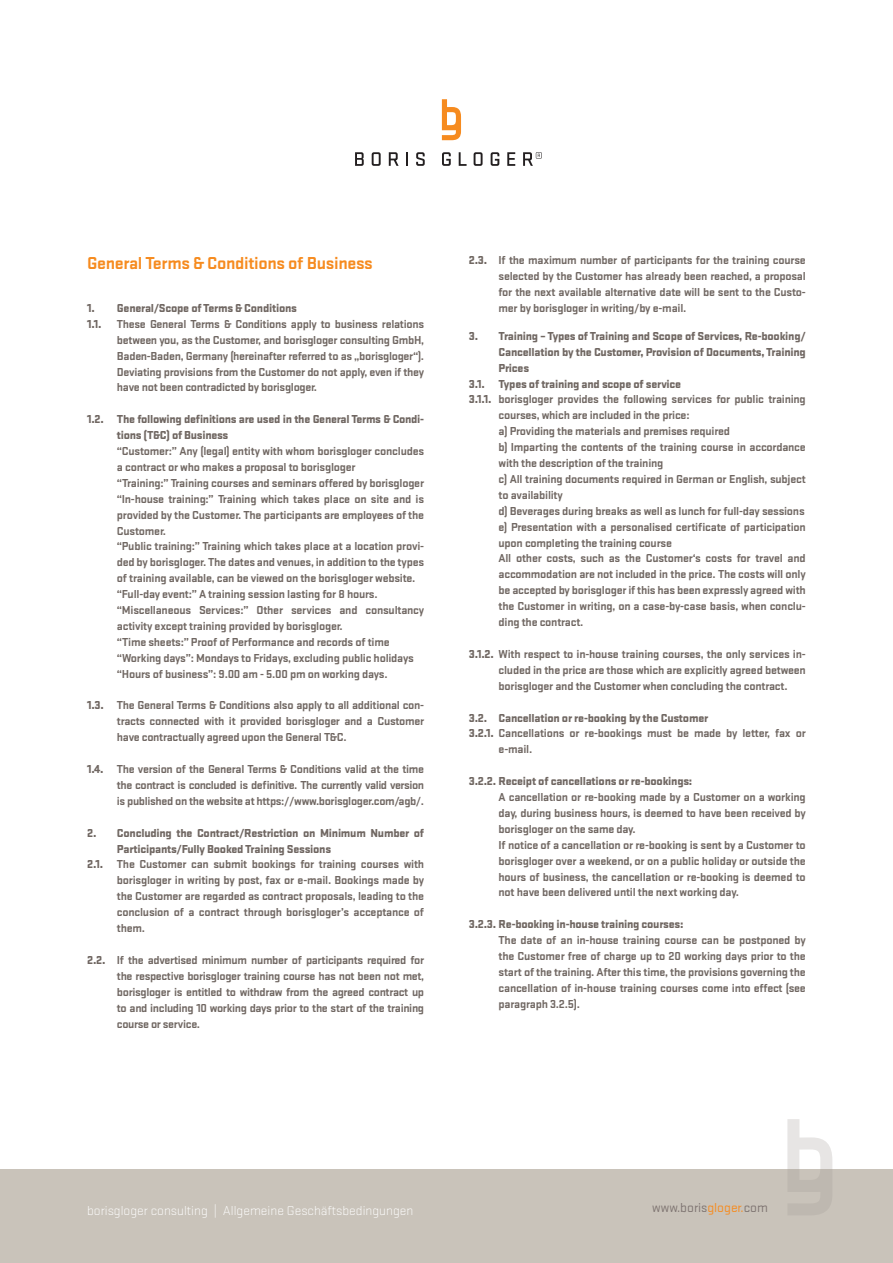
<style>
.page{position:relative;width:893px;height:1263px;background:#fff}
.page>*{position:absolute;margin:0;border:0;box-sizing:border-box;transform-origin:0 0}
.t1{font:700 18px "Stratum 2";letter-spacing:-.02em;color:#f68b1f}
.t2{font:300 13.5px "Stratum 2";color:#fff}
.t3{font:13.5px "Stratum 2";color:#7e7471}
.t4{font:700 12px/15.9px "Stratum 2";letter-spacing:-.02em;color:#706762;text-align:justify}
.t5{font:900 12px/15.9px "Stratum 2";letter-spacing:-.02em;color:#706762}
.s1{font-weight:900}
.s2{color:#f68b1f}
</style>
<div class="page">
<div style="left:0;top:1170px;width:893px;height:93px;background:#c9c3ba"></div>
<svg style="left:442px;top:99px;width:19px;height:41px"></svg>
<svg style="left:355px;top:152px;width:9px;height:14px"></svg>
<svg style="left:372px;top:152px;width:9px;height:14px"></svg>
<svg style="left:389px;top:152px;width:10px;height:14px"></svg>
<svg style="left:406px;top:152px;width:2px;height:14px"></svg>
<svg style="left:416px;top:152px;width:9px;height:14px"></svg>
<svg style="left:442px;top:152px;width:9px;height:14px"></svg>
<svg style="left:459px;top:152px;width:8px;height:14px"></svg>
<svg style="left:474px;top:152px;width:9px;height:14px"></svg>
<svg style="left:491px;top:152px;width:8px;height:14px"></svg>
<svg style="left:507px;top:152px;width:8px;height:14px"></svg>
<svg style="left:523px;top:152px;width:19px;height:14px"></svg>
<svg style="left:787px;top:1119px;width:45px;height:96px"></svg>
<h1 class="t1" style="left:87px;top:251px;width:287px">General Terms &amp; Conditions of Business</h1>
<p class="t5" style="left:87px;top:299px;width:211px">1. General/Scope of Terms &amp; Conditions<br>1.1.</p>
<p class="t4" style="left:117px;top:315px;width:309px">These General Terms &amp; Conditions apply to business relations between you, as the Customer, and borisgloger consulting GmbH, Baden-Baden, Germany (hereinafter referred to as „borisgloger“).<br>Deviating provisions from the Customer do not apply, even if they have not been contradicted by borisgloger.</p>
<p class="t5" style="left:117px;top:410px;width:309px;text-indent:-30px">1.2. The following definitions are used in the General Terms &amp; Condi&shy;tions (T&amp;C) of Business</p>
<p class="t4" style="left:117px;top:442px;width:309px;text-align:left">“Customer:” Any (legal) entity with whom borisgloger concludes a contract or who makes a proposal to borisgloger<br>“Training:” Training courses and seminars offered by borisgloger “In-house training:” Training which takes place on site and is provided by the Customer. The participants are employees of the Customer.<br>“Public training:” Training which takes place at a location provi&shy;ded by borisgloger. The dates and venues, in addition to the types of training available, can be viewed on the borisgloger website. “Full-day event:” A training session lasting for 8 hours. “Miscellaneous Services:” Other services and consultancy activity except training provided by borisgloger.<br>“Time sheets:” Proof of Performance and records of time “Working days”: Mondays to Fridays, excluding public holidays “Hours of business”: 9.00 am - 5.00 pm on working days.</p>
<p class="t4" style="left:117px;top:697px;width:309px;text-indent:-30px"><span class="s1">1.3.</span> The General Terms &amp; Conditions also apply to all additional con&shy;tracts connected with it provided borisgloger and a Customer have contractually agreed upon the General T&amp;C.</p>
<p class="t4" style="left:117px;top:760px;width:309px;text-indent:-30px"><span class="s1">1.4.</span> The version of the General Terms &amp; Conditions valid at the time the contract is concluded is definitive. The currently valid version is published on the website at https://www.borisgloger.com/agb/.</p>
<p class="t5" style="left:87px;top:824px;width:338px">2. Concluding the Contract/Restriction on Minimum Number of</p>
<p class="t5" style="left:117px;top:840px;width:216px">Participants/Fully Booked Training Sessions</p>
<p class="t4" style="left:87px;top:856px;width:338px"><span class="s1">2.1.</span> The Customer can submit bookings for training courses with</p>
<p class="t4" style="left:117px;top:872px;width:309px">borisgloger in writing by post, fax or e-mail. Bookings made by</p>
<p class="t4" style="left:117px;top:888px;width:309px">the Customer are regarded as contract proposals, leading to the</p>
<p class="t4" style="left:117px;top:904px;width:309px">conclusion of a contract through borisgloger’s acceptance of</p>
<p class="t4" style="left:117px;top:919px;width:30px">them.</p>
<p class="t4" style="left:117px;top:951px;width:309px;text-indent:-30px"><span class="s1">2.2.</span> If the advertised minimum number of participants required for the respective borisgloger training course has not been not met, borisgloger is entitled to withdraw from the agreed contract up to and including 10 working days prior to the start of the training course or service.</p>
<p class="t4" style="left:499px;top:252px;width:309px;text-indent:-30px"><span class="s1">2.3.</span> If the maximum number of participants for the training course selected by the Customer has already been reached, a proposal for the next available alternative date will be sent to the Custo&shy;mer by borisgloger in writing/by e-mail.</p>
<p class="t5" style="left:469px;top:327px;width:339px">3. Training – Types of Training and Scope of Services, Re-booking/</p>
<p class="t5" style="left:499px;top:343px;width:309px">Cancellation by the Customer, Provision of Documents, Training</p>
<p class="t5" style="left:499px;top:359px;width:32px">Prices</p>
<p class="t5" style="left:469px;top:375px;width:214px">3.1. Types of training and scope of service</p>
<p class="t4" style="left:469px;top:391px;width:338px"><span class="s1">3.1.1.</span> borisgloger provides the following services for public training</p>
<p class="t4" style="left:499px;top:407px;width:193px">courses, which are included in the price:</p>
<p class="t4" style="left:499px;top:423px;width:233px">a) Providing the materials and premises required</p>
<p class="t4" style="left:499px;top:439px;width:309px">b) Imparting the contents of the training course in accordance</p>
<p class="t4" style="left:499px;top:454px;width:166px">with the description of the training</p>
<p class="t4" style="left:499px;top:470px;width:309px">c) All training documents required in German or English, subject</p>
<p class="t4" style="left:499px;top:486px;width:66px">to availability</p>
<p class="t4" style="left:499px;top:502px;width:308px">d) Beverages during breaks as well as lunch for full-day sessions</p>
<p class="t4" style="left:499px;top:518px;width:309px">e) Presentation with a personalised certificate of participation</p>
<p class="t4" style="left:499px;top:534px;width:175px">upon completing the training course</p>
<p class="t4" style="left:499px;top:550px;width:309px">All other costs, such as the Customer‘s costs for travel and</p>
<p class="t4" style="left:499px;top:566px;width:309px">accommodation are not included in the price. The costs will only</p>
<p class="t4" style="left:499px;top:582px;width:309px">be accepted by borisgloger if this has been expressly agreed with</p>
<p class="t4" style="left:499px;top:598px;width:309px">the Customer in writing, on a case-by-case basis, when conclu-</p>
<p class="t4" style="left:499px;top:613px;width:86px">ding the contract.</p>
<p class="t4" style="left:499px;top:645px;width:309px;text-indent:-30px"><span class="s1">3.1.2.</span> With respect to in-house training courses, the only services in&shy;cluded in the price are those which are explicitly agreed between borisgloger and the Customer when concluding the contract.</p>
<p class="t5" style="left:469px;top:709px;width:241px">3.2. Cancellation or re-booking by the Customer</p>
<p class="t4" style="left:469px;top:725px;width:338px"><span class="s1">3.2.1.</span> Cancellations or re-bookings must be made by letter, fax or</p>
<p class="t4" style="left:499px;top:741px;width:35px">e-mail.</p>
<p class="t5" style="left:469px;top:772px;width:225px">3.2.2. Receipt of cancellations or re-bookings:</p>
<p class="t4" style="left:499px;top:788px;width:309px;text-align:left">A cancellation or re-booking made by a Customer on a working day, during business hours, is deemed to have been received by borisgloger on the same day.<br>If notice of a cancellation or re-booking is sent by a Customer to borisgloger over a weekend, or on a public holiday or outside the hours of business, the cancellation or re-booking is deemed to not have been delivered until the next working day.</p>
<p class="t5" style="left:469px;top:915px;width:216px">3.2.3. Re-booking in-house training courses:</p>
<p class="t4" style="left:499px;top:931px;width:309px">The date of an in-house training course can be postponed by the Customer free of charge up to 20 working days prior to the start of the training. After this time, the provisions governing the cancellation of in-house training courses come into effect (see paragraph 3.2.5).</p>
<p class="t2" style="left:87px;top:1202px;width:328px">borisgloger consulting | Allgemeine Geschäftsbedingungen</p>
<p class="t3" style="left:652px;top:1199px;width:118px">www.boris<span class="s2">gloger.</span>com</p>
</div>
